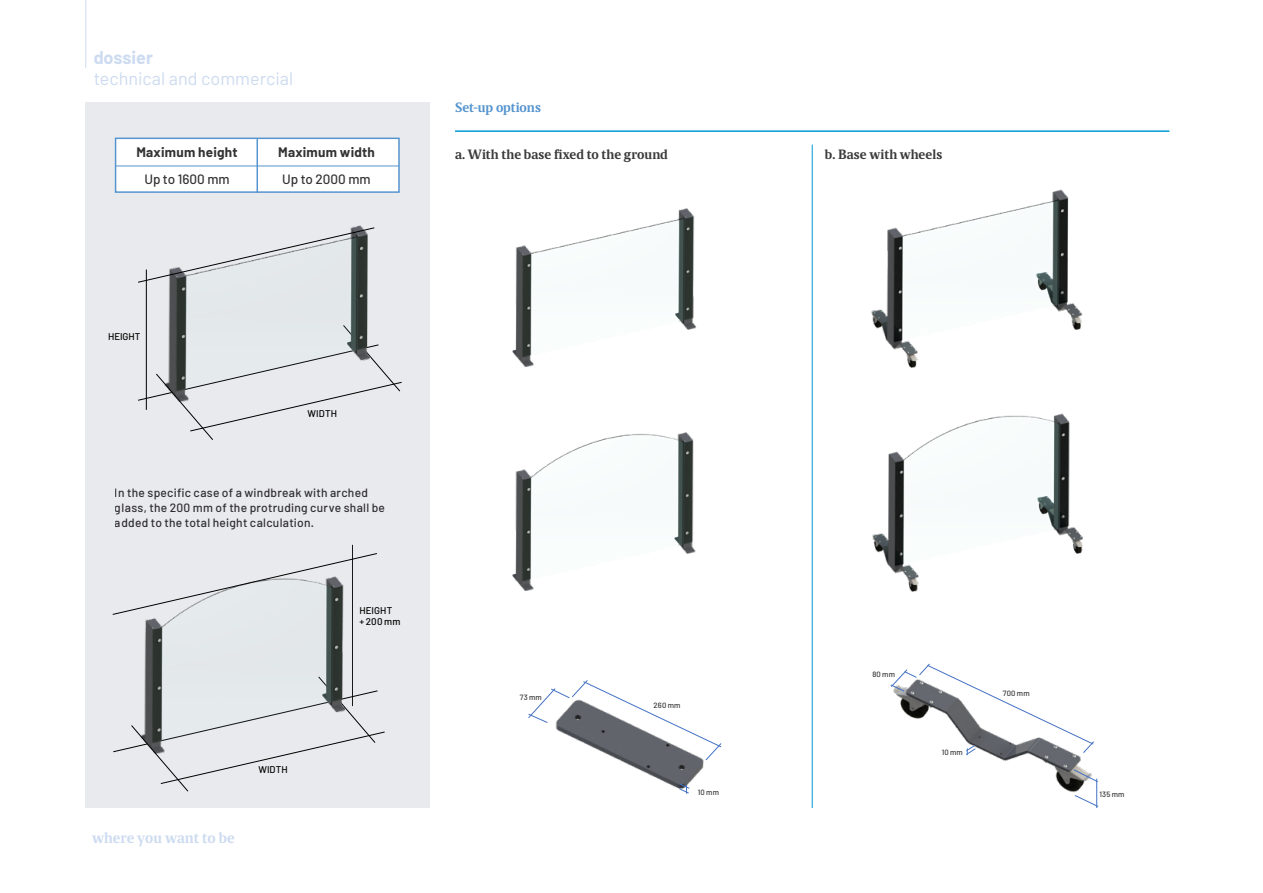
<style>
.page{position:relative;width:1263px;height:893px;background:#fff}
.page>*{position:absolute;margin:0;border:0;box-sizing:border-box;transform-origin:0 0}
.t1{font:18px "Barlow";color:#cddbf0}
.t2{font:700 18px "Barlow";color:#cddbf0}
.t3{font:700 15px "Maga";color:#cddbf0}
.TEXTO{font:700 13.5px "Maga";letter-spacing:.005em;color:#3a3a3a}
.t4{font:700 13.5px "Barlow";letter-spacing:.02em;color:#343234}
.t5{font:500 13.5px "Barlow";letter-spacing:.005em;color:#343234}
.TEXTO-2{font:700 13.5px "Maga";letter-spacing:-.01em;color:#5594cf}
.t6{font:500 12px/15px "Barlow";letter-spacing:.02em;color:#343234}
.TEXTO-3{font:500 9.75px/10.5px "Barlow";letter-spacing:.01em;color:#000}
.TEXTO-4{font:500 7.65px "Barlow";letter-spacing:.02em;color:#343234}
</style>
<div class="page">
<hr style="left:455px;top:130px;width:714px;height:2px;background:#0099d5">
<hr style="left:812px;top:145px;width:1px;height:663px;background:#0099d5">
<hr style="left:85px;top:0;width:1px;height:68px;background:#cddbf0">
<div style="left:85px;top:102px;width:344px;height:706px;background:#e9eaed"></div>
<div style="left:115px;top:138px;width:285px;height:55px;background:#fff;border:2px solid #5594cf"></div>
<hr style="left:256px;top:139px;width:2px;height:54px;background:#5594cf">
<hr style="left:115px;top:166px;width:284px;height:1px;background:#5594cf">
<img style="left:168px;top:225px;width:200px;height:100px">
<svg style="left:138px;top:227px;width:237px;height:56px"></svg>
<hr style="left:146px;top:270px;width:1px;height:140px;background:#000">
<svg style="left:138px;top:325px;width:264px;height:115px"></svg>
<img style="left:144px;top:615px;width:200px;height:61px">
<svg style="left:112px;top:553px;width:265px;height:62px"></svg>
<hr style="left:352px;top:545px;width:1px;height:161px;background:#000">
<svg style="left:113px;top:676px;width:272px;height:116px"></svg>
<img style="left:512px;top:432px;width:184px;height:158px">
<img style="left:872px;top:413px;width:210px;height:178px">
<img style="left:512px;top:208px;width:184px;height:159px">
<img style="left:871px;top:189px;width:212px;height:179px">
<img style="left:966px;top:755px;width:117px;height:37px">
<svg style="left:1073px;top:769px;width:25px;height:39px"></svg>
<svg style="left:890px;top:664px;width:204px;height:91px"></svg>
<img style="left:621px;top:761px;width:83px;height:28px">
<svg style="left:528px;top:680px;width:193px;height:81px"></svg>
<svg style="left:679px;top:783px;width:11px;height:11px"></svg>
<h1 class="t2" style="left:94px;top:46px;width:61px">dossier</h1>
<h1 class="t1" style="left:94px;top:68px;width:201px">technical and commercial</h1>
<p class="t4" style="left:136px;top:144px;width:103px">Maximum height</p>
<p class="t4" style="left:278px;top:144px;width:98px">Maximum width</p>
<p class="t5" style="left:144px;top:171px;width:87px">Up to 1600 mm</p>
<p class="t5" style="left:282px;top:171px;width:90px">Up to 2000 mm</p>
<p class="TEXTO-2" style="left:455px;top:100px;width:87px">Set-up options</p>
<p class="TEXTO" style="left:455px;top:147px;width:214px">a. With the base fixed to the ground</p>
<p class="TEXTO" style="left:825px;top:147px;width:119px">b. Base with wheels</p>
<p class="TEXTO-3" style="left:108px;top:331px;width:34px">HEIGHT</p>
<p class="TEXTO-3" style="left:308px;top:408px;width:31px">WIDTH</p>
<p class="t6" style="left:115px;top:485px;width:272px">In the specific case of a windbreak with arched glass, the 200 mm of the protruding curve shall be added to the total height calculation.</p>
<p class="t3" style="left:92px;top:829px;width:144px">where you want to be</p>
<p class="TEXTO-3" style="left:258px;top:764px;width:31px">WIDTH</p>
<p class="TEXTO-3" style="left:359px;top:605px;width:43px">HEIGHT<br>+ 200 mm</p>
<p class="TEXTO-4" style="left:520px;top:693px;width:24px">73 mm</p>
<p class="TEXTO-4" style="left:654px;top:700px;width:28px">260 mm</p>
<p class="TEXTO-4" style="left:698px;top:787px;width:23px">10 mm</p>
<p class="TEXTO-4" style="left:872px;top:669px;width:24px">80 mm</p>
<p class="TEXTO-4" style="left:942px;top:747px;width:23px">10 mm</p>
<p class="TEXTO-4" style="left:1003px;top:688px;width:28px">700 mm</p>
<p class="TEXTO-4" style="left:1099px;top:789px;width:27px">135 mm</p>
</div>
